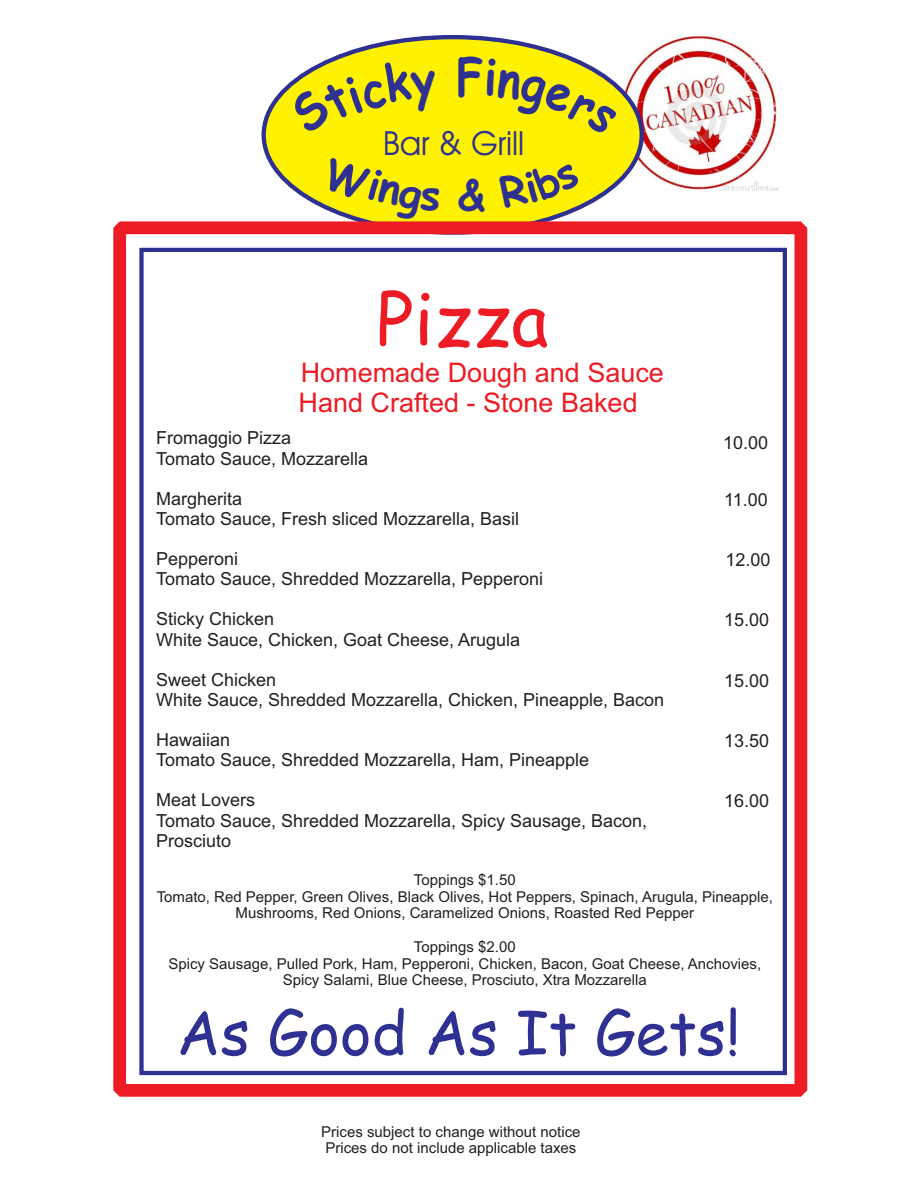
<style>
.page{position:relative;width:918px;height:1188px;background:#fff}
.page>*{position:absolute;margin:0;border:0;box-sizing:border-box;transform-origin:0 0}
.t1{font:72px "Comic Sans MS";color:#ed1c24}
.t2{font:60px "Comic Sans MS";color:#2e3092}
.t3{font:700 50.1px "Comic Sans MS";color:#2e3092;scale:.89 1}
.t4{font:33.45px "Avant Garde IT Cby BT";color:#2e3092}
.t5{font:27px/30.2px "Arial";color:#ed1c24}
.t6{font:18px/20.1px "Arial";color:#231f20}
.t7{font:15px/16.8px "Arial";color:#231f20;text-align:center}
</style>
<div class="page">
<div style="left:139px;top:248px;width:648px;height:827px;border:4px solid #2e3092"></div>
<img style="left:620px;top:35px;width:158px;height:156px">
<div style="left:262px;top:35px;width:382px;height:200px;background:#fff200;border:4px solid #2e3092;border-radius:50%"></div>
<div style="left:113px;top:221px;width:694px;height:876px;border:13px solid #ed1c24"></div>
<svg style="left:287px;top:59px;width:53px;height:32px"></svg>
<svg style="left:564px;top:58px;width:54px;height:33px"></svg>
<svg style="left:322px;top:203px;width:46px;height:17px"></svg>
<svg style="left:572px;top:204px;width:8px;height:4px"></svg>
<h3 class="t3" style="left:457px;top:55px;width:32px">F</h3>
<h3 class="t4" style="left:383px;top:129px;width:143px">Bar &amp; Grill</h3>
<h1 class="t1" style="left:376px;top:288px;width:174px">Pizza</h1>
<h3 class="t5" style="left:299px;top:360px;width:367px">Homemade Dough and Sauce<br>Hand Crafted - Stone Baked</h3>
<p class="t6" style="left:156px;top:430px;width:214px">Fromaggio Pizza<br>Tomato Sauce, Mozzarella</p>
<p class="t6" style="left:156px;top:490px;width:365px">Margherita<br>Tomato Sauce, Fresh sliced Mozzarella, Basil</p>
<p class="t6" style="left:156px;top:550px;width:389px">Pepperoni<br>Tomato Sauce, Shredded Mozzarella, Pepperoni</p>
<p class="t6" style="left:156px;top:611px;width:366px">Sticky Chicken<br>White Sauce, Chicken, Goat Cheese, Arugula</p>
<p class="t6" style="left:156px;top:671px;width:510px">Sweet Chicken<br>White Sauce, Shredded Mozzarella, Chicken, Pineapple, Bacon</p>
<p class="t6" style="left:156px;top:731px;width:435px">Hawaiian<br>Tomato Sauce, Shredded Mozzarella, Ham, Pineapple</p>
<p class="t6" style="left:156px;top:792px;width:493px">Meat Lovers<br>Tomato Sauce, Shredded Mozzarella, Spicy Sausage, Bacon,<br>Prosciuto</p>
<p class="t6" style="left:723px;top:435px;width:47px">10.00</p>
<p class="t6" style="left:724px;top:491px;width:45px">11.00</p>
<p class="t6" style="left:725px;top:551px;width:47px">12.00</p>
<p class="t6" style="left:724px;top:612px;width:47px">15.00</p>
<p class="t6" style="left:724px;top:672px;width:47px">15.00</p>
<p class="t6" style="left:724px;top:732px;width:47px">13.50</p>
<p class="t6" style="left:724px;top:793px;width:47px">16.00</p>
<p class="t7" style="left:157px;top:873px;width:618px">Toppings $1.50<br>Tomato, Red Pepper, Green Olives, Black Olives, Hot Peppers, Spinach, Arugula, Pineapple,<br>Mushrooms, Red Onions, Caramelized Onions, Roasted Red Pepper</p>
<p class="t7" style="left:168px;top:940px;width:594px">Toppings $2.00<br>Spicy Sausage, Pulled Pork, Ham, Pepperoni, Chicken, Bacon, Goat Cheese, Anchovies,<br>Spicy Salami, Blue Cheese, Prosciuto, Xtra Mozzarella</p>
<h2 class="t2" style="left:177px;top:1006px;width:565px">As Good As It Gets!</h2>
<p class="t7" style="left:321px;top:1124px;width:261px;text-align:left">Prices subject to change without notice<br>Prices do not include applicable taxes</p>
</div>
